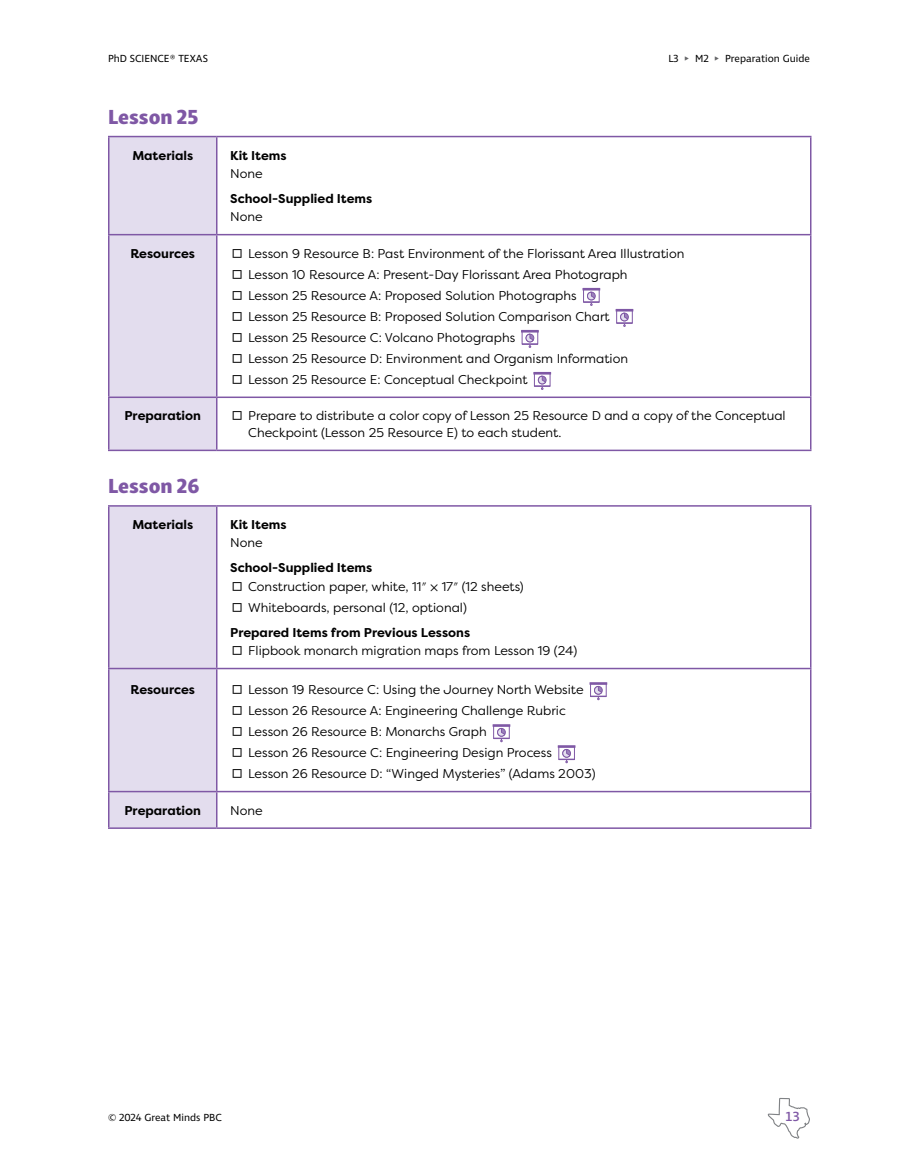
<style>
.page{position:relative;width:918px;height:1175px;background:#fff}
.page>*{position:absolute;margin:0;border:0;box-sizing:border-box;transform-origin:0 0}
.t1{font:33px "Skolar Sans Latn";color:#000}
.t2{font:21px "Skolar Sans Latn Eb";color:#7f58a5}
.t3{font:500 13.5px "Ingra";color:#7f58a5}
.t4{font:12.75px/16.5px "Filson Pro";color:#000}
.t5{font:700 12.75px "Filson Pro";color:#000}
.t6{font:10.5px "Ingra";color:#000}
.s1{color:#636466}
.s2{font-family:"STIX"}
</style>
<div class="page">
<div style="left:110px;top:137px;width:106px;height:312px;background:#e3ddee"></div>
<hr style="left:108px;top:136px;width:109px;height:1px;background:#7f58a5">
<hr style="left:108px;top:137px;width:2px;height:97px;background:#7f58a5">
<hr style="left:217px;top:136px;width:595px;height:1px;background:#7f58a5">
<hr style="left:810px;top:137px;width:2px;height:97px;background:#7f58a5">
<hr style="left:108px;top:234px;width:109px;height:1px;background:#7f58a5">
<hr style="left:108px;top:235px;width:2px;height:161px;background:#7f58a5">
<hr style="left:217px;top:234px;width:595px;height:1px;background:#7f58a5">
<hr style="left:810px;top:235px;width:2px;height:161px;background:#7f58a5">
<hr style="left:108px;top:396px;width:109px;height:2px;background:#7f58a5">
<hr style="left:108px;top:398px;width:2px;height:51px;background:#7f58a5">
<hr style="left:217px;top:396px;width:595px;height:2px;background:#7f58a5">
<hr style="left:810px;top:398px;width:2px;height:51px;background:#7f58a5">
<hr style="left:108px;top:449px;width:109px;height:2px;background:#7f58a5">
<hr style="left:217px;top:449px;width:595px;height:2px;background:#7f58a5">
<hr style="left:216px;top:137px;width:2px;height:97px;background:#7f58a5">
<hr style="left:216px;top:235px;width:2px;height:161px;background:#7f58a5">
<hr style="left:216px;top:398px;width:2px;height:51px;background:#7f58a5">
<svg style="left:582px;top:288px;width:18px;height:18px"></svg>
<svg style="left:616px;top:309px;width:17px;height:18px"></svg>
<svg style="left:521px;top:330px;width:18px;height:18px"></svg>
<svg style="left:533px;top:372px;width:18px;height:18px"></svg>
<div style="left:110px;top:506px;width:106px;height:321px;background:#e3ddee"></div>
<hr style="left:108px;top:505px;width:109px;height:1px;background:#7f58a5">
<hr style="left:108px;top:506px;width:2px;height:162px;background:#7f58a5">
<hr style="left:217px;top:505px;width:595px;height:1px;background:#7f58a5">
<hr style="left:810px;top:506px;width:2px;height:162px;background:#7f58a5">
<hr style="left:108px;top:668px;width:109px;height:1px;background:#7f58a5">
<hr style="left:108px;top:669px;width:2px;height:121px;background:#7f58a5">
<hr style="left:217px;top:668px;width:595px;height:1px;background:#7f58a5">
<hr style="left:810px;top:669px;width:2px;height:121px;background:#7f58a5">
<hr style="left:108px;top:790px;width:109px;height:2px;background:#7f58a5">
<hr style="left:108px;top:792px;width:2px;height:35px;background:#7f58a5">
<hr style="left:217px;top:790px;width:595px;height:2px;background:#7f58a5">
<hr style="left:810px;top:792px;width:2px;height:35px;background:#7f58a5">
<hr style="left:108px;top:827px;width:109px;height:2px;background:#7f58a5">
<hr style="left:217px;top:827px;width:595px;height:2px;background:#7f58a5">
<hr style="left:216px;top:506px;width:2px;height:162px;background:#7f58a5">
<hr style="left:216px;top:669px;width:2px;height:121px;background:#7f58a5">
<hr style="left:216px;top:792px;width:2px;height:35px;background:#7f58a5">
<div style="left:590px;top:683px;width:17px;height:14px;border:1px solid #7f58a5"></div>
<hr style="left:590px;top:682px;width:17px;height:3px;background:#7f58a5">
<svg style="left:590px;top:686px;width:16px;height:14px"></svg>
<div style="left:493px;top:725px;width:17px;height:14px;border:1px solid #7f58a5"></div>
<hr style="left:493px;top:724px;width:17px;height:3px;background:#7f58a5">
<svg style="left:494px;top:728px;width:15px;height:14px"></svg>
<div style="left:558px;top:746px;width:17px;height:14px;border:1px solid #7f58a5"></div>
<hr style="left:558px;top:745px;width:18px;height:3px;background:#7f58a5">
<svg style="left:559px;top:749px;width:16px;height:14px"></svg>
<svg style="left:767px;top:1097px;width:43px;height:42px"></svg>
<p class="t6" style="left:108px;top:52px;width:101px">PhD SCIENCE® TEXAS</p>
<p class="t6" style="left:668px;top:52px;width:143px">L3 <span class="s1">▸</span> M2 <span class="s1">▸</span> Preparation Guide</p>
<h3 class="t2" style="left:108px;top:99px;width:92px">Lesson 25</h3>
<p class="t5" style="left:132px;top:147px;width:62px">Materials</p>
<p class="t5" style="left:230px;top:147px;width:58px">Kit Items</p>
<p class="t4" style="left:230px;top:165px;width:34px">None</p>
<p class="t5" style="left:230px;top:191px;width:144px">School-Supplied Items</p>
<p class="t4" style="left:230px;top:208px;width:34px">None</p>
<p class="t5" style="left:130px;top:245px;width:66px">Resources</p>
<h1 class="t1" style="left:230px;top:226px;width:16px">□</h1>
<p class="t4" style="left:248px;top:245px;width:438px">Lesson 9 Resource B: Past Environment of the Florissant Area Illustration</p>
<h1 class="t1" style="left:230px;top:247px;width:16px">□</h1>
<p class="t4" style="left:248px;top:266px;width:381px">Lesson 10 Resource A: Present-Day Florissant Area Photograph</p>
<h1 class="t1" style="left:230px;top:268px;width:16px">□</h1>
<p class="t4" style="left:248px;top:287px;width:330px">Lesson 25 Resource A: Proposed Solution Photographs</p>
<h1 class="t1" style="left:230px;top:289px;width:16px">□</h1>
<p class="t4" style="left:248px;top:308px;width:363px">Lesson 25 Resource B: Proposed Solution Comparison Chart</p>
<h1 class="t1" style="left:230px;top:310px;width:16px">□</h1>
<p class="t4" style="left:248px;top:329px;width:268px">Lesson 25 Resource C: Volcano Photographs</p>
<h1 class="t1" style="left:230px;top:331px;width:16px">□</h1>
<p class="t4" style="left:248px;top:350px;width:381px">Lesson 25 Resource D: Environment and Organism Information</p>
<h1 class="t1" style="left:230px;top:352px;width:16px">□</h1>
<p class="t4" style="left:248px;top:371px;width:281px">Lesson 25 Resource E: Conceptual Checkpoint</p>
<p class="t5" style="left:125px;top:408px;width:78px">Preparation</p>
<h1 class="t1" style="left:230px;top:388px;width:16px">□</h1>
<p class="t4" style="left:248px;top:407px;width:539px">Prepare to distribute a color copy of Lesson 25 Resource D and a copy of the Conceptual<br>Checkpoint (Lesson 25 Resource E) to each student.</p>
<h3 class="t2" style="left:108px;top:468px;width:93px">Lesson 26</h3>
<p class="t5" style="left:132px;top:516px;width:62px">Materials</p>
<p class="t5" style="left:230px;top:516px;width:58px">Kit Items</p>
<p class="t4" style="left:230px;top:534px;width:34px">None</p>
<p class="t5" style="left:230px;top:560px;width:144px">School-Supplied Items</p>
<h1 class="t1" style="left:230px;top:558px;width:16px">□</h1>
<p class="t4" style="left:248px;top:577px;width:277px">Construction paper, white, 11<span class="s2">″ ×</span> 17<span class="s2">″</span> (12 sheets)</p>
<h1 class="t1" style="left:230px;top:579px;width:16px">□</h1>
<p class="t4" style="left:248px;top:598px;width:220px">Whiteboards, personal (12, optional)</p>
<p class="t5" style="left:230px;top:624px;width:241px">Prepared Items from Previous Lessons</p>
<h1 class="t1" style="left:230px;top:623px;width:16px">□</h1>
<p class="t4" style="left:248px;top:642px;width:331px">Flipbook monarch migration maps from Lesson 19 (24)</p>
<p class="t5" style="left:130px;top:681px;width:66px">Resources</p>
<h1 class="t1" style="left:230px;top:662px;width:16px">□</h1>
<p class="t4" style="left:248px;top:681px;width:337px">Lesson 19 Resource C: Using the Journey North Website</p>
<h1 class="t1" style="left:230px;top:683px;width:16px">□</h1>
<p class="t4" style="left:248px;top:702px;width:319px">Lesson 26 Resource A: Engineering Challenge Rubric</p>
<h1 class="t1" style="left:230px;top:704px;width:16px">□</h1>
<p class="t4" style="left:248px;top:723px;width:240px">Lesson 26 Resource B: Monarchs Graph</p>
<h1 class="t1" style="left:230px;top:725px;width:16px">□</h1>
<p class="t4" style="left:248px;top:744px;width:305px">Lesson 26 Resource C: Engineering Design Process</p>
<h1 class="t1" style="left:230px;top:746px;width:16px">□</h1>
<p class="t4" style="left:248px;top:765px;width:349px">Lesson 26 Resource D: “Winged Mysteries” (Adams 2003)</p>
<p class="t5" style="left:124px;top:802px;width:78px">Preparation</p>
<p class="t4" style="left:230px;top:801px;width:34px">None</p>
<p class="t6" style="left:108px;top:1110px;width:115px">© 2024 Great Minds PBC</p>
<p class="t3" style="left:785px;top:1108px;width:16px">13</p>
</div>
